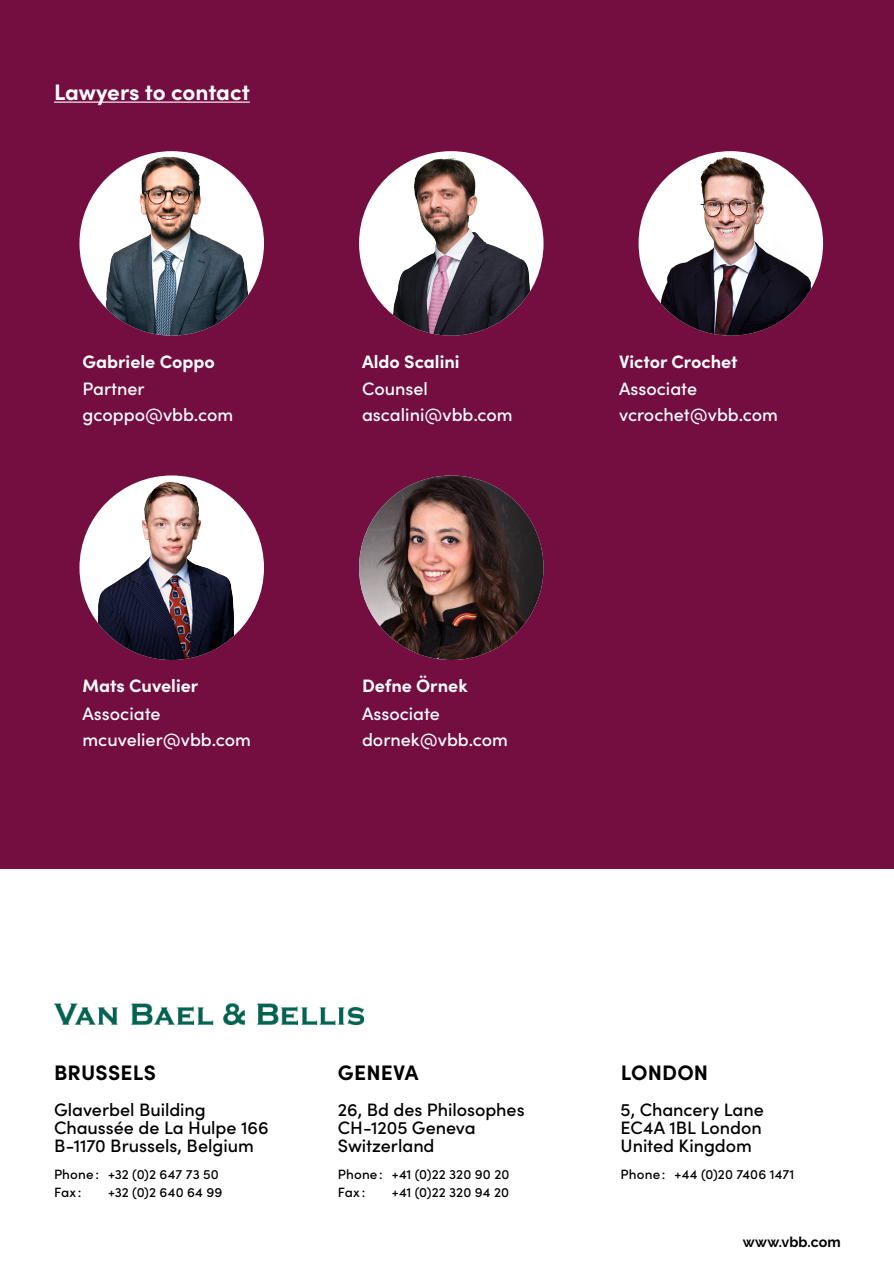
<style>
.page{position:relative;width:894px;height:1263px;background:#fff}
.page>*{position:absolute;margin:0;border:0;box-sizing:border-box;transform-origin:0 0}
.t1{font:700 22.5px "Sofia Pro";letter-spacing:-.005em;color:#fff}
.Footer_Titles{font:700 21px "Sofia Pro";letter-spacing:.01em;color:#000001}
.Footer_Text{font:500 18px/18px "Sofia Pro";letter-spacing:-.005em;color:#000001}
.t2{font:500 18px "Sofia Pro";color:#fff}
.t3{font:700 18px "Sofia Pro";color:#fff}
.Body_text{font:700 14.25px "Raleway";letter-spacing:.01em;color:#000001}
.Body_text-2{font:500 13.5px/18px "Sofia Pro";letter-spacing:.01em;color:#000001}
</style>
<div class="page">
<div style="left:0;top:0;width:894px;height:868px;background:#740e41"></div>
<hr style="left:54px;top:102px;width:196px;height:1px;background:#fff">
<img style="left:359px;top:151px;width:185px;height:185px;border-radius:92px">
<img style="left:359px;top:476px;width:185px;height:184px;border-radius:92px">
<img style="left:80px;top:151px;width:184px;height:185px;border-radius:92px">
<img style="left:80px;top:476px;width:184px;height:184px;border-radius:92px">
<img style="left:639px;top:151px;width:184px;height:185px;border-radius:92px">
<img style="left:54px;top:1003px;width:310px;height:21px">
<p class="t1" style="left:54px;top:75px;width:197px">Lawyers to contact</p>
<p class="t3" style="left:82px;top:348px;width:134px">Gabriele Coppo</p>
<p class="t2" style="left:82px;top:376px;width:64px">Partner</p>
<p class="t2" style="left:82px;top:402px;width:152px">gcoppo@vbb.com</p>
<p class="t3" style="left:82px;top:672px;width:117px">Mats Cuvelier</p>
<p class="t2" style="left:82px;top:700px;width:80px">Associate</p>
<p class="t2" style="left:82px;top:726px;width:170px">mcuvelier@vbb.com</p>
<p class="t3" style="left:362px;top:348px;width:99px">Aldo Scalini</p>
<p class="t2" style="left:362px;top:376px;width:67px">Counsel</p>
<p class="t2" style="left:362px;top:402px;width:152px">ascalini@vbb.com</p>
<p class="t3" style="left:362px;top:672px;width:107px">Defne Örnek</p>
<p class="t2" style="left:362px;top:700px;width:80px">Associate</p>
<p class="t2" style="left:362px;top:726px;width:148px">dornek@vbb.com</p>
<p class="t3" style="left:619px;top:348px;width:120px">Victor Crochet</p>
<p class="t2" style="left:619px;top:376px;width:80px">Associate</p>
<p class="t2" style="left:619px;top:402px;width:160px">vcrochet@vbb.com</p>
<p class="Footer_Titles" style="left:54px;top:1056px;width:104px">BRUSSELS</p>
<p class="Footer_Text" style="left:54px;top:1100px;width:216px">Glaverbel Building<br>Chaussée de La Hulpe 166<br>B-1170 Brussels, Belgium</p>
<p class="Body_text-2" style="left:54px;top:1164px;width:166px">Phone: +32 (0)2 647 73 50<br>Fax:</p>
<p class="Body_text-2" style="left:108px;top:1182px;width:116px">+32 (0)2 640 64 99</p>
<p class="Footer_Titles" style="left:338px;top:1056px;width:82px">GENEVA</p>
<p class="Footer_Text" style="left:338px;top:1100px;width:188px">26, Bd des Philosophes<br>CH-1205 Geneva<br>Switzerland</p>
<p class="Body_text-2" style="left:338px;top:1164px;width:173px">Phone: +41 (0)22 320 90 20<br>Fax:</p>
<p class="Body_text-2" style="left:392px;top:1182px;width:119px">+41 (0)22 320 94 20</p>
<p class="Footer_Titles" style="left:621px;top:1056px;width:89px">LONDON</p>
<p class="Footer_Text" style="left:621px;top:1100px;width:145px;text-align:justify">5, Chancery Lane EC4A 1BL London United Kingdom</p>
<p class="Body_text-2" style="left:621px;top:1164px;width:175px">Phone: +44 (0)20 7406 1471</p>
<p class="Body_text" style="left:743px;top:1233px;width:100px">www.vbb.com</p>
</div>
